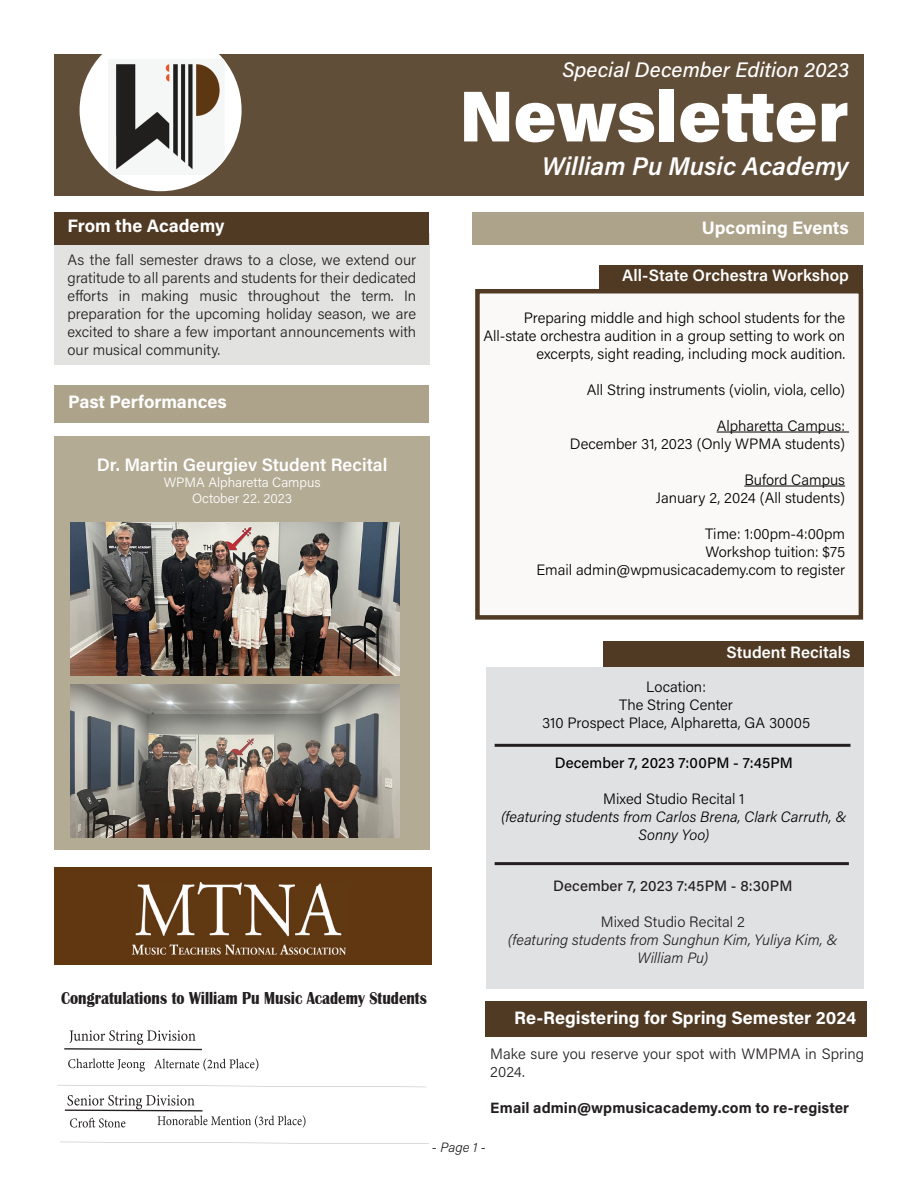
<style>
.page{position:relative;width:918px;height:1188px;background:#fff}
.page>*{position:absolute;margin:0;border:0;box-sizing:border-box;transform-origin:0 0}
.t1{font:900 72px "Acumin Pro";letter-spacing:-.005em;color:#fff}
.t2{font:italic 600 25.5px "Acumin Pro";color:#fff}
.t3{font:italic 500 21px "Acumin Pro";color:#fff}
.t4{font:700 18px "Acumin Pro";color:#fff}
.t5{font:600 18px "Acumin Pro";color:#fff}
.t6{font:700 17.85px "Britannic";color:#231f20;scale:.84 1}
.t7{font:600 16.5px "Acumin Pro";color:#fff}
.t8{font:300 15px/18px "Acumin Pro";color:#000;text-align:right}
.t9{font:300 15px/18px "Acumin Pro";color:#231f20}
.t10{font:italic 300 15px/18px "Acumin Pro";color:#000;text-align:center}
.t11{font:italic 300 15px/18px "Acumin Pro";color:#231f20;text-align:center}
.t12{font:700 15px "Acumin Pro";letter-spacing:.005em;color:#231f20}
.t13{font:500 15px "Acumin Pro";letter-spacing:.01em;color:#000}
.t14{font:500 15px "Acumin Pro";letter-spacing:.01em;color:#231f20}
.t15{font:300 13.5px "Acumin Pro";color:#fff}
.t16{font:italic 300 13.5px "Acumin Pro";color:#231f20}
.s1{font-style:normal}
</style>
<div class="page">
<div style="left:486px;top:668px;width:378px;height:321px;background:#e0e1e3"></div>
<div style="left:54px;top:233px;width:375px;height:132px;background:#e2e2e1"></div>
<div style="left:472px;top:212px;width:392px;height:33px;background:#ada38b"></div>
<div style="left:55px;top:212px;width:374px;height:33px;background:#503a23"></div>
<div style="left:54px;top:385px;width:375px;height:38px;background:#ada38b"></div>
<div style="left:477px;top:291px;width:384px;height:326px;background:#faf9f7"></div>
<hr style="left:717px;top:432px;width:132px;height:1px;background:#000">
<hr style="left:744px;top:486px;width:101px;height:1px;background:#000">
<div style="left:475px;top:289px;width:388px;height:331px;border:4px solid #503a23"></div>
<div style="left:485px;top:1001px;width:381px;height:36px;background:#503a23"></div>
<div style="left:54px;top:54px;width:810px;height:142px;background:#614e39"></div>
<div style="left:80px;top:29px;width:162px;height:162px;background:#fff;border-radius:50%"></div>
<img style="left:108px;top:59px;width:117px;height:116px">
<div style="left:54px;top:437px;width:375px;height:413px;background:#b4ab95"></div>
<img style="left:71px;top:685px;width:329px;height:152px">
<img style="left:71px;top:523px;width:329px;height:152px">
<div style="left:599px;top:265px;width:264px;height:23px;background:#503a23"></div>
<div style="left:604px;top:641px;width:260px;height:26px;background:#503a23"></div>
<hr style="left:495px;top:744px;width:356px;height:3px;background:#231f20">
<hr style="left:495px;top:862px;width:354px;height:3px;background:#231f20">
<div style="left:54px;top:868px;width:378px;height:97px;background:#603711"></div>
<img style="left:131px;top:882px;width:215px;height:73px">
<svg style="left:68px;top:1058px;width:77px;height:14px"></svg>
<svg style="left:154px;top:1058px;width:104px;height:13px"></svg>
<svg style="left:64px;top:1030px;width:138px;height:20px"></svg>
<svg style="left:65px;top:1095px;width:241px;height:33px"></svg>
<svg style="left:57px;top:1085px;width:369px;height:2px"></svg>
<svg style="left:60px;top:1142px;width:369px;height:2px"></svg>
<p class="t3" style="left:562px;top:55px;width:288px">Special December Edition 2023</p>
<p class="t4" style="left:68px;top:213px;width:159px">From the Academy</p>
<p class="t9" style="left:68px;top:250px;width:350px;text-align:justify">As the fall semester draws to a close, we extend our gratitude to all parents and students for their dedicated efforts in making music throughout the term. In preparation for the upcoming holiday season, we are excited to share a few important announcements with our musical community.</p>
<p class="t4" style="left:68px;top:389px;width:160px">Past Performances</p>
<p class="t5" style="left:97px;top:452px;width:292px">Dr. Martin Geurgiev Student Recital</p>
<p class="t15" style="left:164px;top:473px;width:158px">WPMA Alpharetta Campus</p>
<p class="t15" style="left:192px;top:489px;width:101px">October 22. 2023</p>
<p class="t6" style="left:61px;top:988px;width:437px">Congratulations to William Pu Music Academy Students</p>
<p class="t1" style="left:459px;top:65px;width:391px">Newsletter</p>
<p class="t2" style="left:542px;top:148px;width:308px">William Pu Music Academy</p>
<p class="t4" style="left:702px;top:215px;width:148px">Upcoming Events</p>
<p class="t7" style="left:622px;top:264px;width:228px">All-State Orchestra Workshop</p>
<p class="t8" style="left:524px;top:308px;width:323px">Preparing middle and high school students for the</p>
<p class="t8" style="left:483px;top:326px;width:363px">All-state orchestra audition in a group setting to work on excerpts, sight reading, including mock audition.</p>
<p class="t8" style="left:587px;top:380px;width:260px">All String instruments (violin, viola, cello)</p>
<p class="t8" style="left:717px;top:416px;width:130px">Alpharetta Campus:</p>
<p class="t8" style="left:570px;top:434px;width:277px">December 31, 2023 (Only WPMA students)</p>
<p class="t8" style="left:744px;top:470px;width:102px">Buford Campus</p>
<p class="t8" style="left:656px;top:488px;width:191px">January 2, 2024 (All students)</p>
<p class="t8" style="left:705px;top:524px;width:142px">Time: 1:00pm-4:00pm</p>
<p class="t8" style="left:705px;top:542px;width:141px">Workshop tuition: $75</p>
<p class="t8" style="left:537px;top:560px;width:310px">Email admin@wpmusicacademy.com to register</p>
<p class="t7" style="left:726px;top:641px;width:126px">Student Recitals</p>
<p class="t8" style="left:646px;top:677px;width:61px">Location:</p>
<p class="t8" style="left:619px;top:695px;width:115px">The String Center</p>
<p class="t8" style="left:542px;top:713px;width:270px">310 Prospect Place, Alpharetta, GA 30005</p>
<p class="t13" style="left:555px;top:752px;width:240px">December 7, 2023 7:00PM - 7:45PM</p>
<p class="t8" style="left:603px;top:789px;width:143px">Mixed Studio Recital 1</p>
<p class="t10" style="left:501px;top:807px;width:347px">(featuring students from Carlos Brena, Clark Carruth, &amp;<br>Sonny Yoo)</p>
<p class="t14" style="left:553px;top:875px;width:241px">December 7, 2023 7:45PM - 8:30PM</p>
<p class="t9" style="left:601px;top:912px;width:145px">Mixed Studio Recital 2</p>
<p class="t11" style="left:508px;top:930px;width:331px">(featuring students from Sunghun Kim, Yuliya Kim, &amp;<br>William Pu)</p>
<p class="t4" style="left:514px;top:1005px;width:344px">Re-Registering for Spring Semester 2024</p>
<p class="t9" style="left:490px;top:1044px;width:375px">Make sure you reserve your spot with WMPMA in Spring<br>2024.</p>
<p class="t12" style="left:490px;top:1097px;width:360px">Email admin@wpmusicacademy.com to re-register</p>
<p class="t16" style="left:432px;top:1138px;width:56px"><span class="s1">-</span> Page 1 <span class="s1">-</span></p>
</div>
